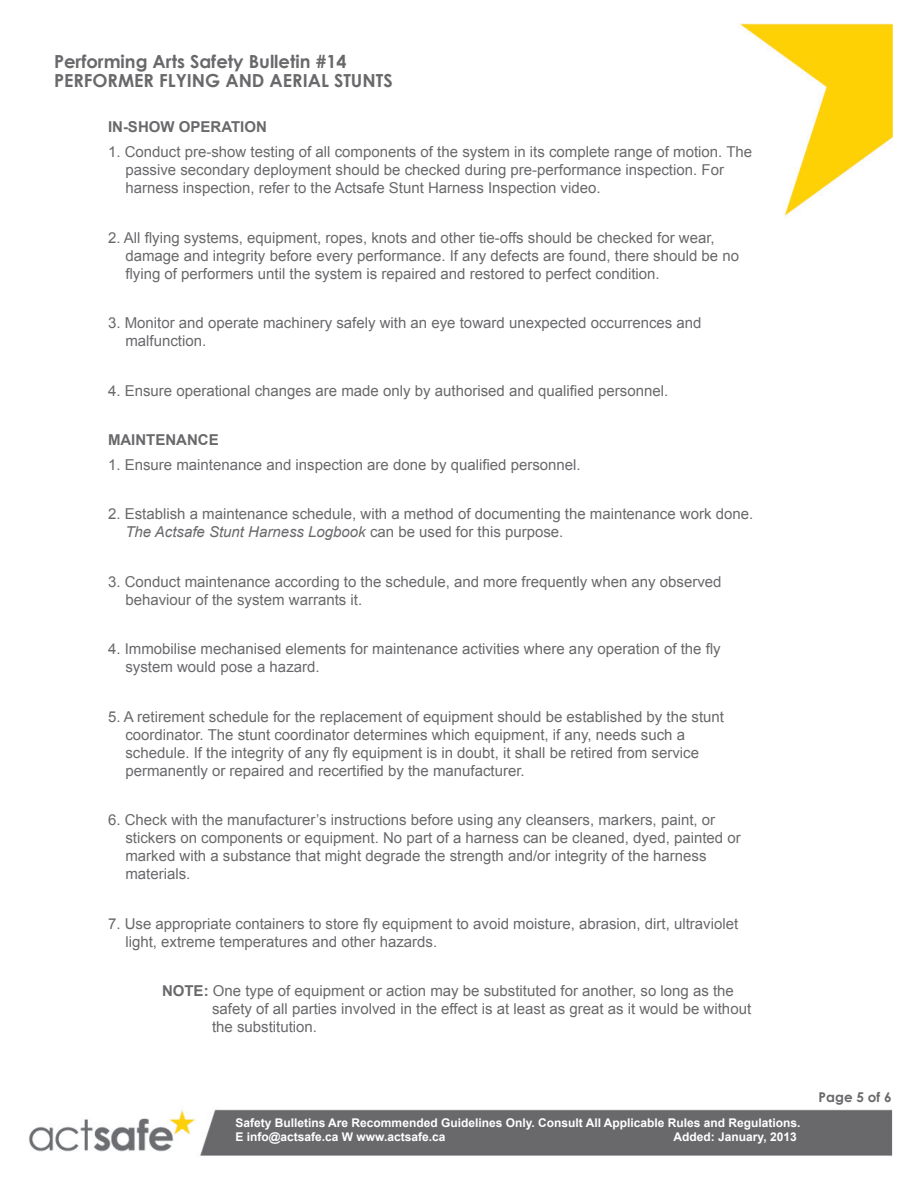
<style>
.page{position:relative;width:918px;height:1188px;background:#fff}
.page>*{position:absolute;margin:0;border:0;box-sizing:border-box;transform-origin:0 0}
.t1{font:700 18px/19.5px "Century Gothic";color:#69696c}
.bodytext{font:15px/18px "Arial";color:#69696c}
.bodytext-2{font:700 15px "Arial";color:#69696c}
.t2{font:700 13.5px "Century Gothic";color:#69696c}
.t3{font:700 12px/14.4px "Arial";color:#fff}
.s1{font-style:italic}
.s2{font-weight:700}
</style>
<div class="page">
<img style="left:29px;top:23px;width:864px;height:1133px">
<p class="t1" style="left:54px;top:50px;width:340px">Performing Arts Safety Bulletin #14<br>PERFORMER FLYING AND AERIAL STUNTS</p>
<p class="bodytext-2" style="left:108px;top:117px;width:160px">IN-SHOW OPERATION</p>
<p class="bodytext" style="left:125px;top:143px;width:628px;text-indent:-17px">1. Conduct pre-show testing of all components of the system in its complete range of motion. The passive secondary deployment should be checked during pre-performance inspection. For harness inspection, refer to the Actsafe Stunt Harness Inspection video.</p>
<p class="bodytext" style="left:125px;top:229px;width:615px;text-indent:-17px">2. All flying systems, equipment, ropes, knots and other tie-offs should be checked for wear, damage and integrity before every performance. If any defects are found, there should be no flying of performers until the system is repaired and restored to perfect condition.</p>
<p class="bodytext" style="left:125px;top:314px;width:578px;text-indent:-17px">3. Monitor and operate machinery safely with an eye toward unexpected occurrences and malfunction.</p>
<p class="bodytext" style="left:108px;top:382px;width:562px">4. Ensure operational changes are made only by authorised and qualified personnel.</p>
<p class="bodytext-2" style="left:108px;top:430px;width:112px">MAINTENANCE</p>
<p class="bodytext" style="left:108px;top:456px;width:474px">1. Ensure maintenance and inspection are done by qualified personnel.</p>
<p class="bodytext" style="left:125px;top:505px;width:629px;text-indent:-17px">2. Establish a maintenance schedule, with a method of documenting the maintenance work done.<br><span class="s1">The Actsafe Stunt Harness Logbook</span> can be used for this purpose.</p>
<p class="bodytext" style="left:125px;top:573px;width:598px;text-indent:-17px">3. Conduct maintenance according to the schedule, and more frequently when any observed behaviour of the system warrants it.</p>
<p class="bodytext" style="left:125px;top:640px;width:597px;text-indent:-17px">4. Immobilise mechanised elements for maintenance activities where any operation of the fly system would pose a hazard.</p>
<p class="bodytext" style="left:125px;top:708px;width:600px;text-indent:-17px">5. A retirement schedule for the replacement of equipment should be established by the stunt coordinator. The stunt coordinator determines which equipment, if any, needs such a schedule. If the integrity of any fly equipment is in doubt, it shall be retired from service permanently or repaired and recertified by the manufacturer.</p>
<p class="bodytext" style="left:125px;top:811px;width:617px;text-indent:-17px">6. Check with the manufacturer’s instructions before using any cleansers, markers, paint, or stickers on components or equipment. No part of a harness can be cleaned, dyed, painted or marked with a substance that might degrade the strength and/or integrity of the harness materials.</p>
<p class="bodytext" style="left:125px;top:915px;width:614px;text-indent:-17px">7. Use appropriate containers to store fly equipment to avoid moisture, abrasion, dirt, ultraviolet light, extreme temperatures and other hazards.</p>
<p class="bodytext" style="left:212px;top:982px;width:541px;text-indent:-50px"><span class="s2">NOTE:</span> One type of equipment or action may be substituted for another, so long as the safety of all parties involved in the effect is at least as great as it would be without the substitution.</p>
<p class="t3" style="left:235px;top:1115px;width:567px">Safety Bulletins Are Recommended Guidelines Only. Consult All Applicable Rules and Regulations.<br>E info@actsafe.ca W www.actsafe.ca</p>
<p class="t3" style="left:674px;top:1130px;width:125px">Added: January, 2013</p>
<p class="t2" style="left:819px;top:1087px;width:74px">Page 5 of 6</p>
</div>
